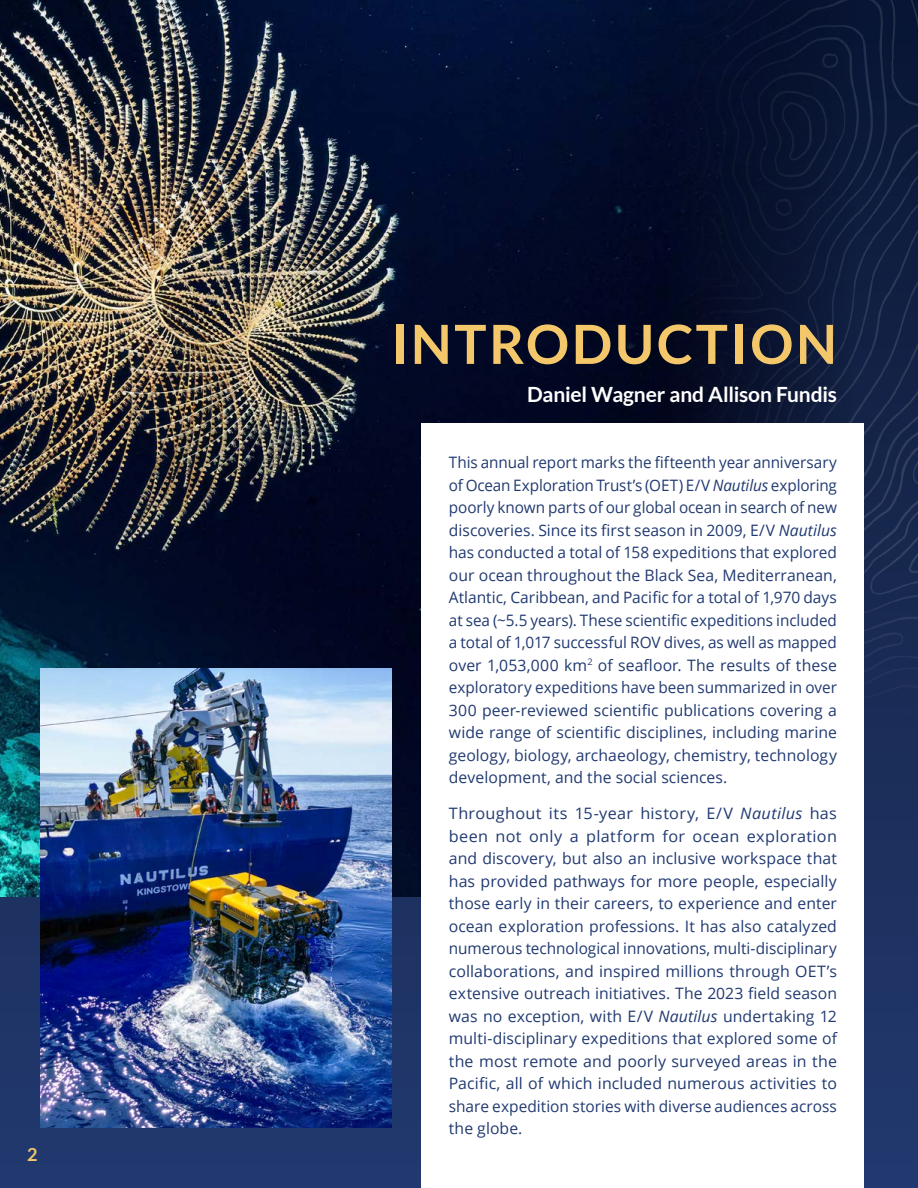
<style>
.page{position:relative;width:918px;height:1188px;background:#fff}
.page>*{position:absolute;margin:0;border:0;box-sizing:border-box;transform-origin:0 0}
.OET_-_Header_1{font:700 54px "Lato";letter-spacing:.05em;color:#f3c76a}
.Authors{font:700 21px "Lato";letter-spacing:-.01em;color:#fff}
.t1{font:700 18px "Lato";color:#f3c76a}
.OET_-_Paragraph{font:15.75px/22.5px "Open Sans";letter-spacing:.005em;color:#213a71;text-align:justify}
.s1{font-style:italic}
</style>
<div class="page">
<svg style="left:0;top:737px;width:918px;height:451px;background:#1f3568"></svg>
<img style="left:855px;top:0;width:63px;height:737px">
<img style="left:0;top:0;width:855px;height:896px">
<div style="left:422px;top:424px;width:442px;height:764px;background:#fff"></div>
<img style="left:40px;top:668px;width:352px;height:459px">
<p class="t1" style="left:27px;top:1144px;width:12px">2</p>
<p class="OET_-_Header_1" style="left:391px;top:313px;width:447px">INTRODUCTION</p>
<p class="Authors" style="left:527px;top:383px;width:311px">Daniel Wagner and Allison Fundis</p>
<p class="OET_-_Paragraph" style="left:449px;top:451px;width:390px">This annual report marks the fifteenth year anniversary of Ocean Exploration Trust’s (OET) E/V <span class="s1">Nautilus</span> exploring poorly known parts of our global ocean in search of new discoveries. Since its first season in 2009, E/V <span class="s1">Nautilus </span>has conducted a total of 158 expeditions that explored our ocean throughout the Black Sea, Mediterranean, Atlantic, Caribbean, and Pacific for a total of 1,970 days at sea (~5.5 years). These scientific expeditions included a total of 1,017 successful ROV dives, as well as mapped over 1,053,000 km<sup>2</sup> of seafloor. The results of these exploratory expeditions have been summarized in over 300 peer-reviewed scientific publications covering a wide range of scientific disciplines, including marine geology, biology, archaeology, chemistry, technology development, and the social sciences.</p>
<p class="OET_-_Paragraph" style="left:449px;top:802px;width:390px">Throughout its 15-year history, E/V <span class="s1">Nautilus</span> has been not only a platform for ocean exploration and discovery, but also an inclusive workspace that has provided pathways for more people, especially those early in their careers, to experience and enter ocean exploration professions. It has also catalyzed numerous technological innovations, multi-disciplinary collaborations, and inspired millions through OET’s extensive outreach initiatives. The 2023 field season was no exception, with E/V <span class="s1">Nautilus</span> undertaking 12 multi-disciplinary expeditions that explored some of the most remote and poorly surveyed areas in the Pacific, all of which included numerous activities to share expedition stories with diverse audiences across the globe.</p>
</div>
